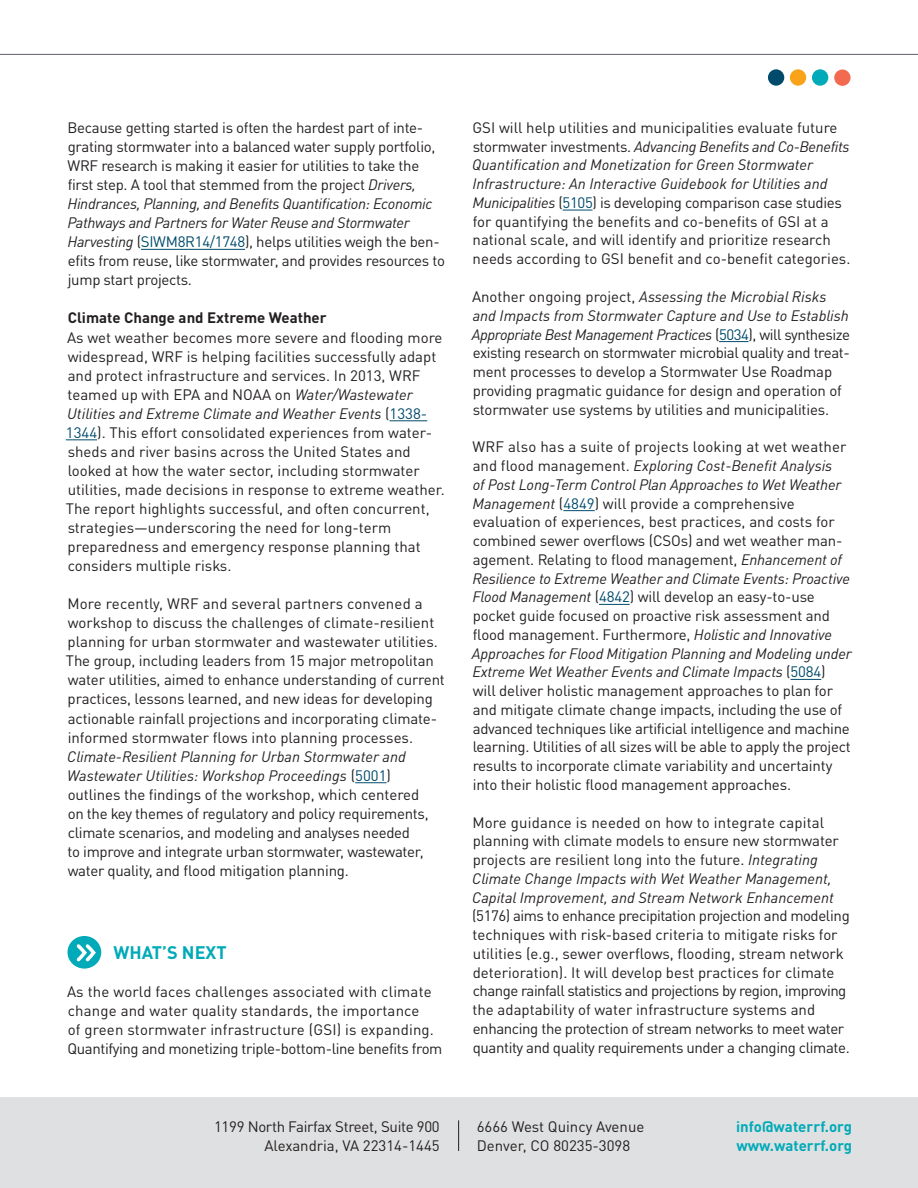
<style>
.page{position:relative;width:918px;height:1188px;background:#fff}
.page>*{position:absolute;margin:0;border:0;box-sizing:border-box;transform-origin:0 0}
.Subhead-Solutions{font:700 18px "DIN Pro";color:#00aab8}
.Body{font:15px/18.8px "DIN Pro";letter-spacing:-.01em;color:#231f20}
.Body-2{font:15px/19px "DIN Pro";letter-spacing:.01em;color:#231f20}
.t1{font:700 15px/19.5px "DIN Pro";color:#00aab8}
.Subhead{font:700 15px "DIN Pro";color:#231f20}
.s1{font-style:italic}
.s2{color:#004b6c}
</style>
<div class="page">
<div style="left:768px;top:69px;width:16px;height:17px;background:#004b6c;border-radius:50%"></div>
<div style="left:790px;top:69px;width:16px;height:17px;background:#f9a31b;border-radius:50%"></div>
<div style="left:834px;top:70px;width:17px;height:16px;background:#f26b50;border-radius:50%"></div>
<div style="left:812px;top:69px;width:16px;height:17px;background:#00aab8;border-radius:50%"></div>
<hr style="left:0;top:54px;width:918px;height:1px;background:#5f6369">
<div style="left:0;top:1097px;width:918px;height:91px;background:#dfe0e1"></div>
<hr style="left:458px;top:1120px;width:1px;height:31px;background:#231f20">
<hr style="left:141px;top:249px;width:104px;height:1px;background:#004b6c">
<hr style="left:390px;top:420px;width:37px;height:1px;background:#004b6c">
<hr style="left:66px;top:439px;width:31px;height:1px;background:#004b6c">
<hr style="left:355px;top:782px;width:32px;height:1px;background:#004b6c">
<hr style="left:563px;top:210px;width:30px;height:1px;background:#004b6c">
<hr style="left:719px;top:341px;width:30px;height:1px;background:#004b6c">
<hr style="left:563px;top:510px;width:32px;height:1px;background:#004b6c">
<hr style="left:599px;top:604px;width:31px;height:1px;background:#004b6c">
<hr style="left:791px;top:679px;width:30px;height:1px;background:#004b6c">
<div style="left:68px;top:936px;width:33px;height:33px;background:#00aab8;border-radius:50%"></div>
<svg style="left:76px;top:945px;width:20px;height:17px"></svg>
<p class="Body" style="left:67px;top:117px;width:379px">Because getting started is often the hardest part of inte&shy;grating stormwater into a balanced water supply portfolio, WRF research is making it easier for utilities to take the first step. A tool that stemmed from the project <span class="s1">Drivers, Hindrances, Planning, and Benefits Quantification: Economic Pathways and Partners for Water Reuse and Stormwater Harvesting</span> (<span class="s2">SIWM8R14/1748</span>), helps utilities weigh the ben&shy;efits from reuse, like stormwater, and provides resources to jump start projects.</p>
<p class="Subhead" style="left:68px;top:306px;width:260px">Climate Change and Extreme Weather</p>
<p class="Body" style="left:66px;top:326px;width:381px">As wet weather becomes more severe and flooding more widespread, WRF is helping facilities successfully adapt and protect infrastructure and services. In 2013, WRF teamed up with EPA and NOAA on <span class="s1">Water/Wastewater Utilities and Extreme Climate and Weather Events</span> (<span class="s2">1338- 1344</span>). This effort consolidated experiences from water&shy;sheds and river basins across the United States and looked at how the water sector, including stormwater utilities, made decisions in response to extreme weather.<br>The report highlights successful, and often concurrent, strategies—underscoring the need for long-term preparedness and emergency response planning that considers multiple risks.</p>
<p class="Body" style="left:66px;top:593px;width:380px">More recently, WRF and several partners convened a workshop to discuss the challenges of climate-resilient planning for urban stormwater and wastewater utilities.<br>The group, including leaders from 15 major metropolitan water utilities, aimed to enhance understanding of current practices, lessons learned, and new ideas for developing actionable rainfall projections and incorporating climate&shy;informed stormwater flows into planning processes.<br><span class="s1">Climate-Resilient Planning for Urban Stormwater and Wastewater Utilities: Workshop Proceedings</span> (<span class="s2">5001</span>) outlines the findings of the workshop, which centered<br>on the key themes of regulatory and policy requirements, climate scenarios, and modeling and analyses needed<br>to improve and integrate urban stormwater, wastewater, water quality, and flood mitigation planning.</p>
<p class="Subhead-Solutions" style="left:113px;top:937px;width:115px">WHAT’S NEXT</p>
<p class="Body-2" style="left:67px;top:980px;width:377px">As the world faces challenges associated with climate change and water quality standards, the importance<br>of green stormwater infrastructure (GSI) is expanding.<br>Quantifying and monetizing triple-bottom-line benefits from</p>
<p class="Body" style="left:472px;top:117px;width:380px">GSI will help utilities and municipalities evaluate future stormwater investments. <span class="s1">Advancing Benefits and Co-Benefits Quantification and Monetization for Green Stormwater Infrastructure: An Interactive Guidebook for Utilities and Municipalities</span> (<span class="s2">5105</span>) is developing comparison case studies for quantifying the benefits and co-benefits of GSI at a national scale, and will identify and prioritize research needs according to GSI benefit and co-benefit categories.</p>
<p class="Body" style="left:472px;top:286px;width:380px">Another ongoing project, <span class="s1">Assessing the Microbial Risks and Impacts from Stormwater Capture and Use to Establish Appropriate Best Management Practices</span> (<span class="s2">5034</span>), will synthesize existing research on stormwater microbial quality and treat&shy;ment processes to develop a Stormwater Use Roadmap providing pragmatic guidance for design and operation of stormwater use systems by utilities and municipalities.</p>
<p class="Body" style="left:472px;top:436px;width:381px">WRF also has a suite of projects looking at wet weather and flood management. <span class="s1">Exploring Cost-Benefit Analysis<br>of Post Long-Term Control Plan Approaches to Wet Weather Management</span> (<span class="s2">4849</span>) will provide a comprehensive evaluation of experiences, best practices, and costs for combined sewer overflows (CSOs) and wet weather man&shy;agement. Relating to flood management, <span class="s1">Enhancement of Resilience to Extreme Weather and Climate Events: Proactive Flood Management</span> (<span class="s2">4842</span>) will develop an easy-to-use pocket guide focused on proactive risk assessment and flood management. Furthermore, <span class="s1">Holistic and Innovative Approaches for Flood Mitigation Planning and Modeling under Extreme Wet Weather Events and Climate Impacts</span> (<span class="s2">5084</span>) will deliver holistic management approaches to plan for and mitigate climate change impacts, including the use of advanced techniques like artificial intelligence and machine learning. Utilities of all sizes will be able to apply the project results to incorporate climate variability and uncertainty into their holistic flood management approaches.</p>
<p class="Body" style="left:472px;top:811px;width:379px">More guidance is needed on how to integrate capital planning with climate models to ensure new stormwater projects are resilient long into the future. <span class="s1">Integrating Climate Change Impacts with Wet Weather Management, Capital Improvement, and Stream Network Enhancement </span>(5176) aims to enhance precipitation projection and modeling techniques with risk-based criteria to mitigate risks for utilities (e.g., sewer overflows, flooding, stream network deterioration). It will develop best practices for climate change rainfall statistics and projections by region, improving the adaptability of water infrastructure systems and enhancing the protection of stream networks to meet water quantity and quality requirements under a changing climate.</p>
<p class="Body" style="left:214px;top:1115px;width:227px;line-height:19.5px;text-align:right">1199 North Fairfax Street, Suite 900<br>Alexandria, VA 22314-1445</p>
<p class="Body" style="left:477px;top:1115px;width:169px;line-height:19.5px">6666 West Quincy Avenue<br>Denver, CO 80235-3098</p>
<p class="t1" style="left:736px;top:1115px;width:117px">info@waterrf.org www.waterrf.org</p>
</div>
